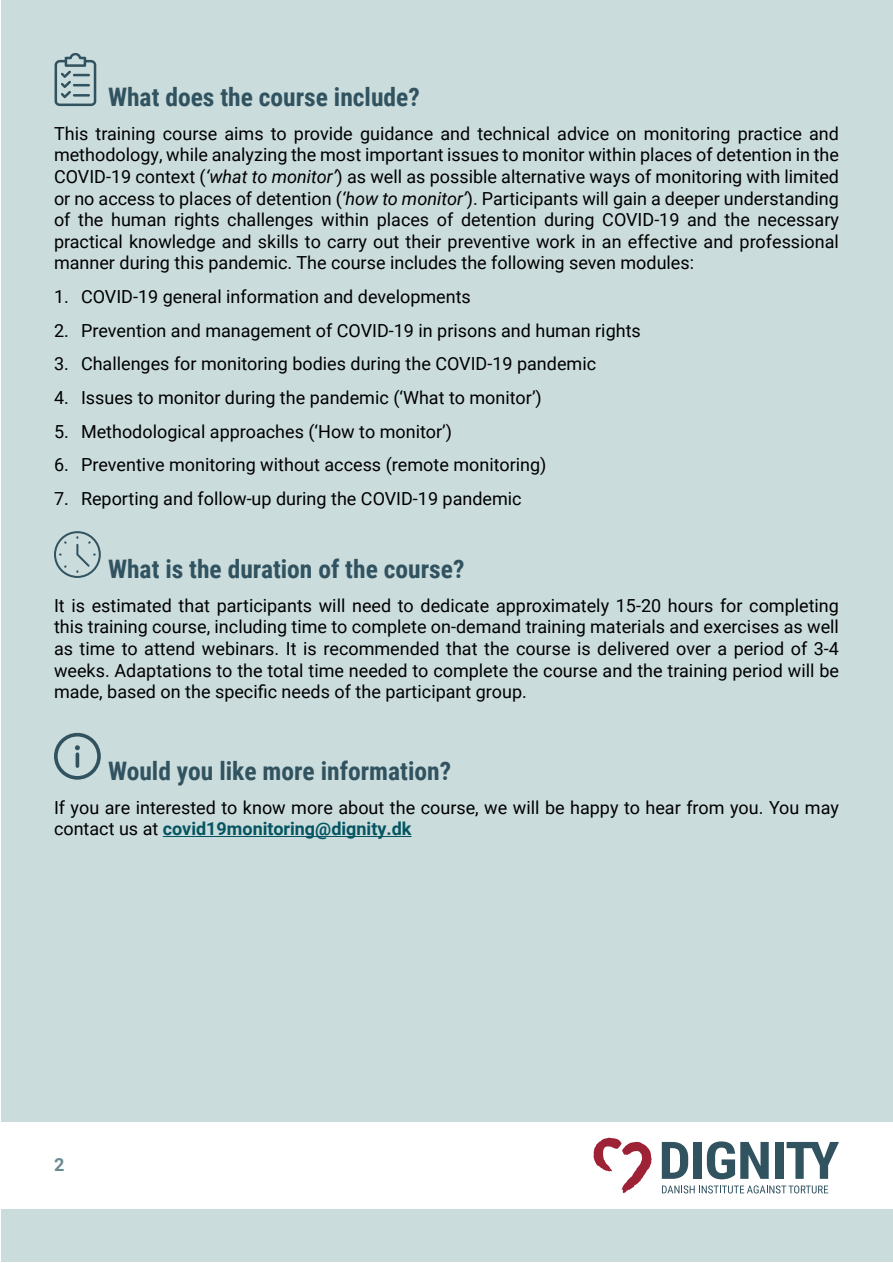
<style>
.page{position:relative;width:893px;height:1263px;background:#fff}
.page>*{position:absolute;margin:0;border:0;box-sizing:border-box;transform-origin:0 0}
.t1{font:700 25.5px "Roboto Condensed";color:#315360}
.t2{font:18px/21.6px "Roboto";color:#000;text-align:justify}
.t3{font:700 18px "Roboto";color:#698c91}
.s1{font-style:italic}
.s2{font-weight:700;color:#045561}
</style>
<div class="page">
<div style="left:1px;top:1px;width:892px;height:1261px;background:#cbdcdd"></div>
<div style="left:2px;top:1122px;width:891px;height:87px;background:#fff"></div>
<svg style="left:594px;top:1138px;width:58px;height:55px"></svg>
<div style="left:693px;top:1142px;width:9px;height:37px;background:#315360"></div>
<svg style="left:707px;top:1141px;width:62px;height:38px"></svg>
<div style="left:775px;top:1142px;width:8px;height:37px;background:#315360"></div>
<svg style="left:787px;top:1142px;width:52px;height:37px"></svg>
<svg style="left:662px;top:1185px;width:166px;height:8px"></svg>
<svg style="left:662px;top:1142px;width:26px;height:37px"></svg>
<hr style="left:163px;top:836px;width:248px;height:1px;background:#045561">
<svg style="left:55px;top:53px;width:41px;height:53px"></svg>
<hr style="left:73px;top:94px;width:17px;height:3px;background:#315360">
<svg style="left:54px;top:531px;width:47px;height:47px"></svg>
<svg style="left:54px;top:733px;width:47px;height:47px"></svg>
<h1 class="t1" style="left:108px;top:79px;width:313px">What does the course include?</h1>
<p class="t2" style="left:54px;top:122px;width:786px">This training course aims to provide guidance and technical advice on monitoring practice and methodology, while analyzing the most important issues to monitor within places of detention in the COVID-19 context (<span class="s1">‘what to monitor’</span>) as well as possible alternative ways of monitoring with limited or no access to places of detention (<span class="s1">‘how to monitor’</span>). Participants will gain a deeper understanding of the human rights challenges within places of detention during COVID-19 and the necessary practical knowledge and skills to carry out their preventive work in an effective and professional manner during this pandemic. The course includes the following seven modules:</p>
<p class="t2" style="left:54px;top:285px;width:418px">1. COVID-19 general information and developments</p>
<p class="t2" style="left:54px;top:319px;width:588px">2. Prevention and management of COVID-19 in prisons and human rights</p>
<p class="t2" style="left:54px;top:352px;width:544px">3. Challenges for monitoring bodies during the COVID-19 pandemic</p>
<p class="t2" style="left:54px;top:386px;width:489px">4. Issues to monitor during the pandemic (‘What to monitor’)</p>
<p class="t2" style="left:54px;top:420px;width:400px">5. Methodological approaches (‘How to monitor’)</p>
<p class="t2" style="left:54px;top:453px;width:494px">6. Preventive monitoring without access (remote monitoring)</p>
<p class="t2" style="left:54px;top:487px;width:469px">7. Reporting and follow-up during the COVID-19 pandemic</p>
<h1 class="t1" style="left:108px;top:551px;width:358px">What is the duration of the course?</h1>
<p class="t2" style="left:54px;top:594px;width:786px">It is estimated that participants will need to dedicate approximately 15-20 hours for completing this training course, including time to complete on-demand training materials and exercises as well as time to attend webinars. It is recommended that the course is delivered over a period of 3-4 weeks. Adaptations to the total time needed to complete the course and the training period will be made, based on the specific needs of the participant group.</p>
<h1 class="t1" style="left:108px;top:753px;width:345px">Would you like more information?</h1>
<p class="t2" style="left:54px;top:796px;width:786px">If you are interested to know more about the course, we will be happy to hear from you. You may contact us at <span class="s2">covid19monitoring@dignity.dk</span></p>
<p class="t3" style="left:54px;top:1152px;width:12px">2</p>
</div>
